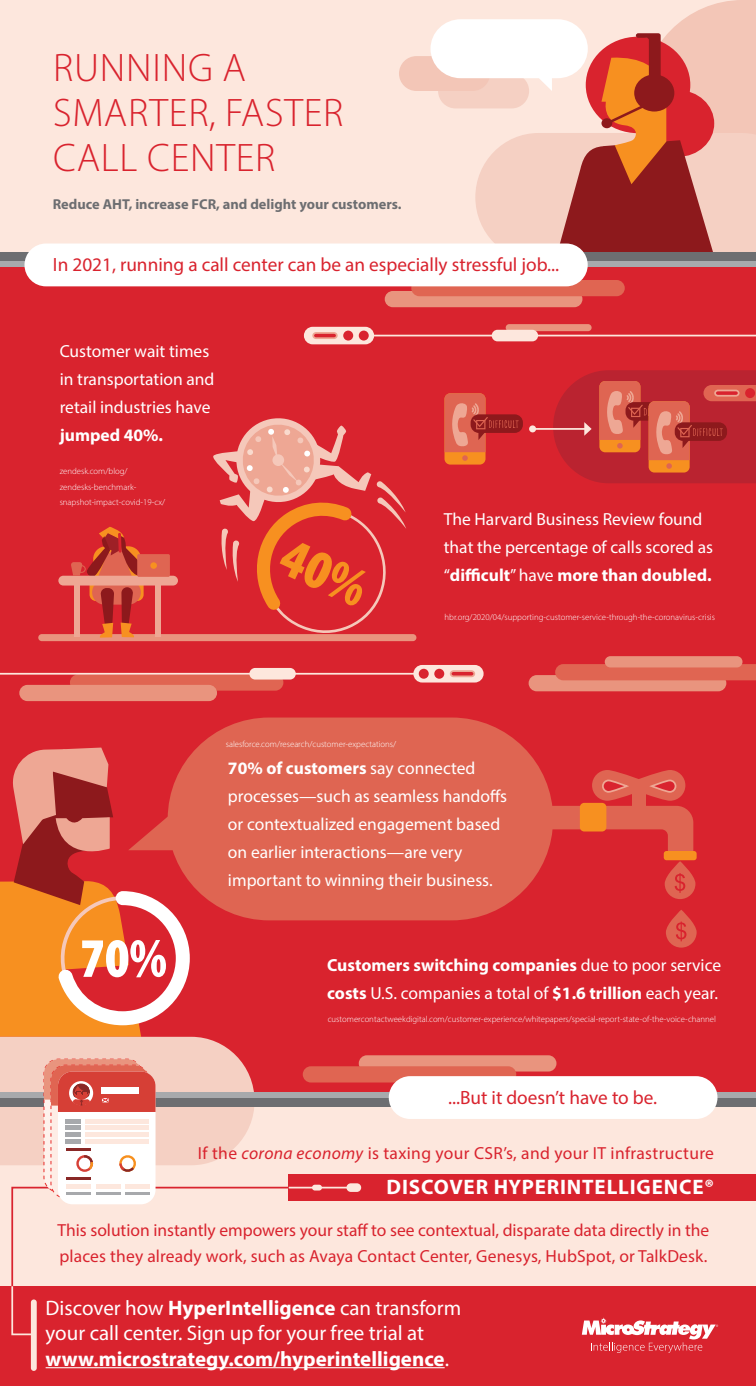
<style>
.page{position:relative;width:756px;height:1386px;background:#fff}
.page>*{position:absolute;margin:0;border:0;box-sizing:border-box;transform-origin:0 0}
.t1{font:900 condensed 56px "Myriad Pro";color:#fff}
.t2{font:300 39.9px/44.8px "Myriad Pro";letter-spacing:.02em;color:#d9232e}
.t3{font:21px/25.2px "Myriad Pro";color:#fff}
.t4{font:700 21px "Myriad Pro";letter-spacing:.04em;color:#fff}
.t5{font:19.25px "Myriad Pro";color:#d9232e}
.t6{font:17.5px/28px "Myriad Pro";color:#fff}
.t7{font:17.5px/26.2px "Myriad Pro";letter-spacing:.01em;color:#d9232e}
.t8{font:700 17.5px "Myriad Pro";color:#fff}
.t9{font:700 14.35px "Myriad Pro";color:#6d6e71}
.t10{font:300 8.75px/15.8px "Myriad Pro";color:#fff}
.s1{font-weight:700}
.s2{font-style:italic}
</style>
<div class="page">
<div style="left:0;top:267px;width:756px;height:825px;background:#d9232e"></div>
<div style="left:70px;top:674px;width:213px;height:17px;background:#e06552;border-radius:8px"></div>
<div style="left:0;top:1104px;width:756px;height:267px;background:#fde7dd"></div>
<div style="left:0;top:1095px;width:756px;height:12px;background:#6d6e71"></div>
<div style="left:0;top:1092px;width:756px;height:5px;background:#a7a9ac"></div>
<div style="left:0;top:0;width:756px;height:255px;background:#fde7dd"></div>
<div style="left:0;top:252px;width:756px;height:12px;background:#6d6e71"></div>
<div style="left:0;top:261px;width:756px;height:6px;background:#a7a9ac"></div>
<div style="left:385px;top:291px;width:197px;height:16px;background:#e9947e;border-radius:8px"></div>
<div style="left:411px;top:280px;width:214px;height:16px;background:#e06552;border-radius:8px"></div>
<div style="left:24px;top:244px;width:564px;height:42px;background:#fff;border-radius:21px"></div>
<svg style="left:211px;top:414px;width:195px;height:220px;background:#e04a45"></svg>
<div style="left:399px;top:56px;width:91px;height:35px;background:#f3c6b7;border-radius:17px"></div>
<svg style="left:431px;top:0;width:325px;height:261px"></svg>
<div style="left:359px;top:1055px;width:197px;height:17px;background:#e9947e;border-radius:8px"></div>
<div style="left:303px;top:1066px;width:213px;height:17px;background:#e06552;border-radius:8px"></div>
<div style="left:389px;top:1076px;width:329px;height:43px;background:#fff;border-radius:21px"></div>
<div style="left:0;top:1286px;width:756px;height:100px;background:#d9232e"></div>
<hr style="left:46px;top:1367px;width:399px;height:1px;background:#fff">
<svg style="left:582px;top:1317px;width:136px;height:36px"></svg>
<div style="left:289px;top:1174px;width:467px;height:27px;background:#d9232e"></div>
<hr style="left:289px;top:1187px;width:70px;height:1px;background:#fde7dd">
<div style="left:346px;top:1183px;width:15px;height:9px;background:#fde7dd;border-radius:4px"></div>
<div style="left:312px;top:1185px;width:10px;height:6px;background:#fde7dd;border-radius:3px"></div>
<div style="left:31px;top:1299px;width:6px;height:72px;background:#fde7dd;border-radius:3px"></div>
<div style="left:506px;top:324px;width:86px;height:7px;background:#e9947e;border-radius:4px"></div>
<div style="left:168px;top:718px;width:385px;height:202px;background:#df6552;border-radius:101px"></div>
<svg style="left:0;top:748px;width:290px;height:588px"></svg>
<hr style="left:0;top:673px;width:480px;height:2px;background:#fde7dd">
<div style="left:413px;top:665px;width:71px;height:18px;background:#fde7dd;border-radius:9px"></div>
<div style="left:249px;top:668px;width:47px;height:12px;background:#fde7dd;border-radius:6px"></div>
<div style="left:419px;top:669px;width:10px;height:10px;background:#d9232e;border-radius:50%"></div>
<div style="left:434px;top:669px;width:10px;height:10px;background:#d9232e;border-radius:50%"></div>
<div style="left:451px;top:671px;width:23px;height:5px;background:#d9232e;border-radius:3px"></div>
<div style="left:450px;top:670px;width:25px;height:7px;border:2px solid #eea794;border-radius:3px"></div>
<div style="left:592px;top:770px;width:64px;height:31px;background:#df6552;border-radius:15px"></div>
<svg style="left:621px;top:770px;width:64px;height:31px"></svg>
<svg style="left:550px;top:805px;width:143px;height:54px;background:#db423e"></svg>
<div style="left:632px;top:781px;width:14px;height:35px;background:#df6552"></div>
<svg style="left:665px;top:861px;width:30px;height:38px"></svg>
<svg style="left:675px;top:873px;width:10px;height:20px"></svg>
<div style="left:580px;top:803px;width:26px;height:29px;background:#f79020;border-radius:4px"></div>
<div style="left:664px;top:851px;width:33px;height:9px;background:#f79020;border-radius:3px"></div>
<svg style="left:666px;top:910px;width:31px;height:38px"></svg>
<svg style="left:676px;top:922px;width:10px;height:19px"></svg>
<div style="left:38px;top:634px;width:378px;height:7px;background:#e9947e;border-radius:4px"></div>
<div style="left:58px;top:576px;width:120px;height:10px;background:#eea794;border-radius:5px"></div>
<div style="left:155px;top:580px;width:6px;height:57px;background:#eea794"></div>
<svg style="left:71px;top:527px;width:75px;height:111px;background:#d2473d"></svg>
<div style="left:137px;top:554px;width:33px;height:23px;background:#df6552;border-radius:2px"></div>
<div style="left:150px;top:562px;width:7px;height:7px;background:#f79020;border-radius:50%"></div>
<hr style="left:308px;top:335px;width:448px;height:1px;background:#fde7dd">
<div style="left:304px;top:327px;width:70px;height:17px;background:#fde7dd;border-radius:9px"></div>
<div style="left:492px;top:330px;width:46px;height:11px;background:#fde7dd;border-radius:6px"></div>
<div style="left:359px;top:331px;width:10px;height:10px;background:#d9232e;border-radius:50%"></div>
<div style="left:343px;top:331px;width:10px;height:10px;background:#d9232e;border-radius:50%"></div>
<div style="left:313px;top:333px;width:24px;height:5px;background:#d9232e;border-radius:3px"></div>
<div style="left:312px;top:332px;width:26px;height:7px;border:2px solid #eea794;border-radius:3px"></div>
<div style="left:19px;top:685px;width:198px;height:16px;background:#e9947e;border-radius:8px"></div>
<div style="left:445px;top:393px;width:41px;height:72px;background:#f79020;border-radius:6px"></div>
<svg style="left:471px;top:414px;width:52px;height:19px"></svg>
<svg style="left:445px;top:393px;width:74px;height:68px;background:#d34c40"></svg>
<hr style="left:533px;top:428px;width:52px;height:2px;background:#fde7dd">
<div style="left:529px;top:425px;width:7px;height:7px;background:#fde7dd;border-radius:50%"></div>
<svg style="left:553px;top:370px;width:203px;height:113px;background:#c53939"></svg>
<div style="left:745px;top:388px;width:10px;height:10px;background:#d9232e;border-radius:50%"></div>
<div style="left:715px;top:390px;width:24px;height:6px;background:#d9232e;border-radius:3px"></div>
<div style="left:714px;top:390px;width:26px;height:7px;border:2px solid #eea794;border-radius:3px"></div>
<svg style="left:603px;top:780px;width:24px;height:12px"></svg>
<div style="left:602px;top:780px;width:26px;height:13px;border:2px solid #eea794;border-radius:6px"></div>
<svg style="left:652px;top:780px;width:24px;height:12px"></svg>
<div style="left:651px;top:780px;width:25px;height:13px;border:2px solid #eea794;border-radius:6px"></div>
<div style="left:529px;top:675px;width:197px;height:16px;background:#e9947e;border-radius:8px"></div>
<div style="left:555px;top:664px;width:201px;height:16px;background:#e06552"></div>
<div style="left:605px;top:656px;width:138px;height:11px;background:#e9947e;border-radius:6px"></div>
<h2 class="t2" style="left:53px;top:45px;width:292px">RUNNING A<br>SMARTER, FASTER<br>CALL CENTER</h2>
<p class="t9" style="left:53px;top:195px;width:350px">Reduce AHT, increase FCR, and delight your customers.</p>
<p class="t5" style="left:53px;top:252px;width:508px">In 2021, running a call center can be an especially stressful job...</p>
<p class="t6" style="left:60px;top:337px;width:156px">Customer wait times in transportation and retail industries have</p>
<p class="t8" style="left:60px;top:424px;width:105px">jumped 40%.</p>
<p class="t10" style="left:60px;top:463px;width:107px">zendesk.com/blog/ zendesks-benchmark&shy;snapshot-impact-covid-19-cx/</p>
<p class="t6" style="left:444px;top:505px;width:271px">The Harvard Business Review found that the percentage of calls scored as “<span class="s1">difficult</span>” have <span class="s1">more than doubled.</span></p>
<p class="t10" style="left:445px;top:609px;width:272px">hbr.org/2020/04/supporting-customer-service-through-the-coronavirus-crisis</p>
<h1 class="t1" style="left:80px;top:922px;width:88px">70%</h1>
<p class="t10" style="left:226px;top:736px;width:172px">salesforce.com/research/customer-expectations/</p>
<p class="t6" style="left:228px;top:754px;width:281px"><span class="s1">70% of customers</span> say connected processes—such as seamless handoffs or contextualized engagement based on earlier interactions—are very important to winning their business.</p>
<p class="t6" style="left:327px;top:951px;width:395px"><span class="s1">Customers switching companies</span> due to poor service <span class="s1">costs</span> U.S. companies a total of <span class="s1">$1.6 trillion</span> each year.</p>
<p class="t10" style="left:328px;top:1011px;width:390px">customercontactweekdigital.com/customer-experience/whitepapers/special-report-state-of-the-voice-channel</p>
<p class="t5" style="left:448px;top:1086px;width:211px">...But it doesn’t have to be.</p>
<p class="t7" style="left:198px;top:1140px;width:518px">If the <span class="s2">corona economy</span> is taxing your CSR’s, and your IT infrastructure</p>
<p class="t4" style="left:387px;top:1174px;width:329px">DISCOVER HYPERINTELLIGENCE®</p>
<p class="t7" style="left:58px;top:1216px;width:653px">This solution instantly empowers your staff to see contextual, disparate data directly in the places they already work, such as Avaya Contact Center, Genesys, HubSpot, or TalkDesk.</p>
<p class="t3" style="left:46px;top:1295px;width:417px">Discover how <span class="s1">HyperIntelligence</span> can transform your call center. Sign up for your free trial at <span class="s1">www.microstrategy.com/hyperintelligence</span>.</p>
</div>
